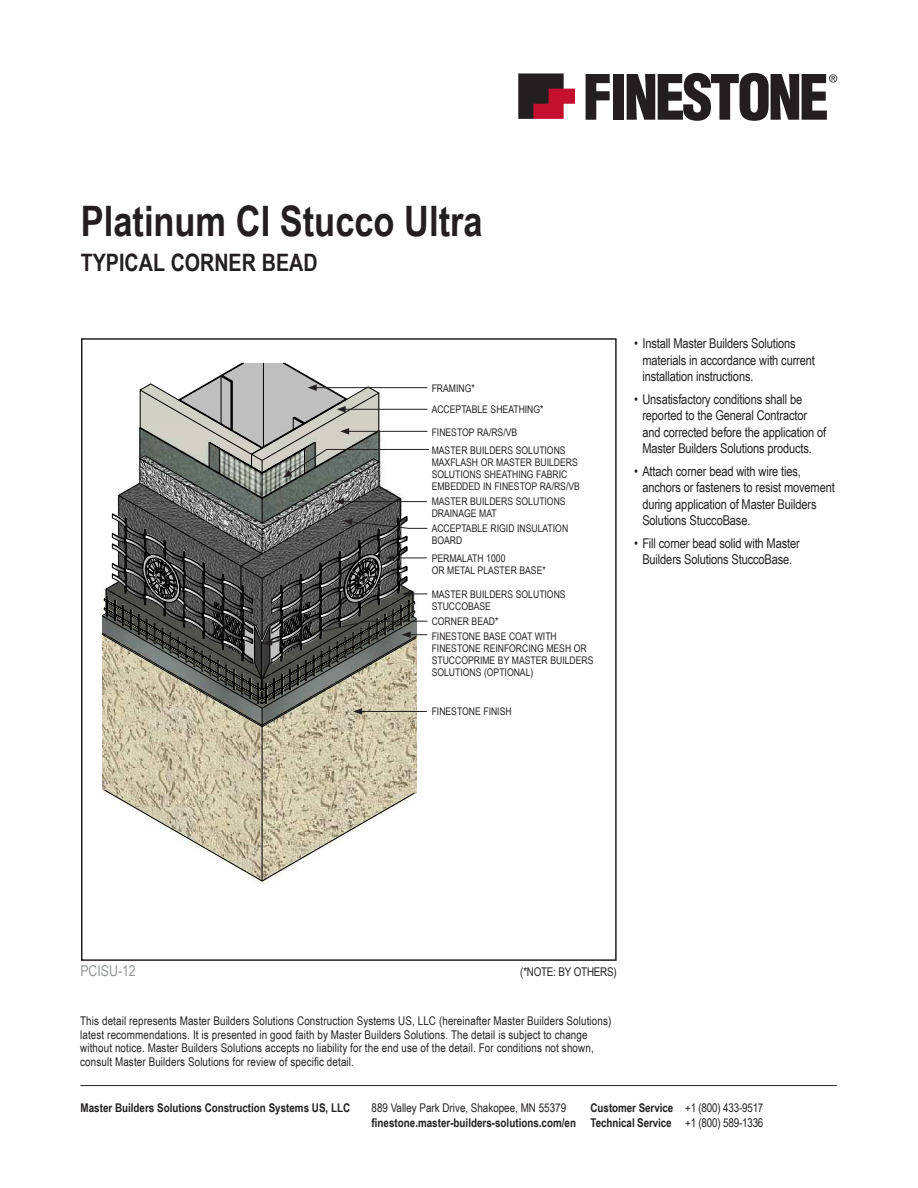
<style>
.page{position:relative;width:918px;height:1188px;background:#fff}
.page>*{position:absolute;margin:0;border:0;box-sizing:border-box;transform-origin:0 0}
.t1{font:700 42px "Arial Narrow";color:#231f20}
.t2{font:700 24px "Arial Narrow";color:#231f20}
.t3{font:15px "Arial Narrow";color:#939598}
.t4{font:13.5px/16.5px "Arial Narrow";letter-spacing:-.01em;color:#231f20}
.t5{font:12px/13.5px "Arial Narrow";letter-spacing:.01em;color:#231f20}
.t6{font:700 12px/15px "Arial Narrow";color:#231f20;text-align:right}
.t7{font:12px "Arial Narrow";letter-spacing:-.02em;color:#231f20}
.t8{font:10.5px/12px "Arial Narrow";color:#231f20}
.s1{font-weight:400}
</style>
<div class="page">
<div style="left:81px;top:338px;width:536px;height:623px;border:2px solid #231f20"></div>
<hr style="left:80px;top:1085px;width:757px;height:1px;background:#231f20">
<div style="left:613px;top:74px;width:11px;height:46px;background:#231f20"></div>
<svg style="left:586px;top:74px;width:24px;height:46px"></svg>
<svg style="left:627px;top:73px;width:210px;height:48px"></svg>
<svg style="left:518px;top:73px;width:57px;height:46px;background:#773b45"></svg>
<svg style="left:102px;top:363px;width:327px;height:518px"></svg>
<h1 class="t1" style="left:81px;top:196px;width:403px">Platinum CI Stucco Ultra</h1>
<h2 class="t2" style="left:81px;top:248px;width:238px">TYPICAL CORNER BEAD</h2>
<p class="t8" style="left:432px;top:377px;width:113px;line-height:21px">FRAMING*<br>ACCEPTABLE SHEATHING*</p>
<p class="t8" style="left:432px;top:422px;width:135px;line-height:18px">FINESTOP RA/RS/VB<br>MASTER BUILDERS SOLUTIONS</p>
<p class="t8" style="left:432px;top:455px;width:150px">MAXFLASH OR MASTER BUILDERS<br>SOLUTIONS SHEATHING FABRIC<br>EMBEDDED IN FINESTOP RA/RS/VB</p>
<p class="t8" style="left:432px;top:494px;width:135px">MASTER BUILDERS SOLUTIONS<br>DRAINAGE MAT</p>
<p class="t8" style="left:432px;top:521px;width:138px">ACCEPTABLE RIGID INSULATION<br>BOARD</p>
<p class="t8" style="left:432px;top:551px;width:116px">PERMALATH 1000<br>OR METAL PLASTER BASE*</p>
<p class="t8" style="left:432px;top:587px;width:135px">MASTER BUILDERS SOLUTIONS<br>STUCCOBASE</p>
<p class="t8" style="left:432px;top:613px;width:127px;line-height:15px">CORNER BEAD*<br>FINESTONE BASE COAT WITH</p>
<p class="t8" style="left:432px;top:641px;width:163px">FINESTONE REINFORCING MESH OR<br>STUCCOPRIME BY MASTER BUILDERS<br>SOLUTIONS (OPTIONAL)</p>
<p class="t8" style="left:432px;top:704px;width:81px">FINESTONE FINISH</p>
<p class="t4" style="left:642px;top:335px;width:174px;text-indent:-8px">• Install Master Builders Solutions materials in accordance with current installation instructions.</p>
<p class="t4" style="left:642px;top:390px;width:185px;text-indent:-8px">• Unsatisfactory conditions shall be reported to the General Contractor and corrected before the application of Master Builders Solutions products.</p>
<p class="t4" style="left:642px;top:462px;width:194px;text-indent:-8px">• Attach corner bead with wire ties, anchors or fasteners to resist movement during application of Master Builders Solutions StuccoBase.</p>
<p class="t4" style="left:634px;top:534px;width:167px;text-align:center">• Fill corner bead solid with Master<br>Builders Solutions StuccoBase.</p>
<p class="t3" style="left:80px;top:960px;width:57px">PCISU-12</p>
<p class="t7" style="left:520px;top:963px;width:98px">(*NOTE: BY OTHERS)</p>
<p class="t5" style="left:80px;top:1014px;width:533px">This detail represents Master Builders Solutions Construction Systems US, LLC (hereinafter Master Builders Solutions) latest recommendations. It is presented in good faith by Master Builders Solutions. The detail is subject to change without notice. Master Builders Solutions accepts no liability for the end use of the detail. For conditions not shown, consult Master Builders Solutions for review of specific detail.</p>
<p class="t6" style="left:81px;top:1101px;width:271px">Master Builders Solutions Construction Systems US, LLC</p>
<p class="t5" style="left:372px;top:1101px;width:196px">889 Valley Park Drive, Shakopee, MN 55379</p>
<p class="t6" style="left:372px;top:1101px;width:393px">Customer Service <span class="s1">+1 (800) 433-9517<br></span>finestone.master-builders-solutions.com/en Technical Service <span class="s1">+1 (800) 589-1336</span></p>
</div>
